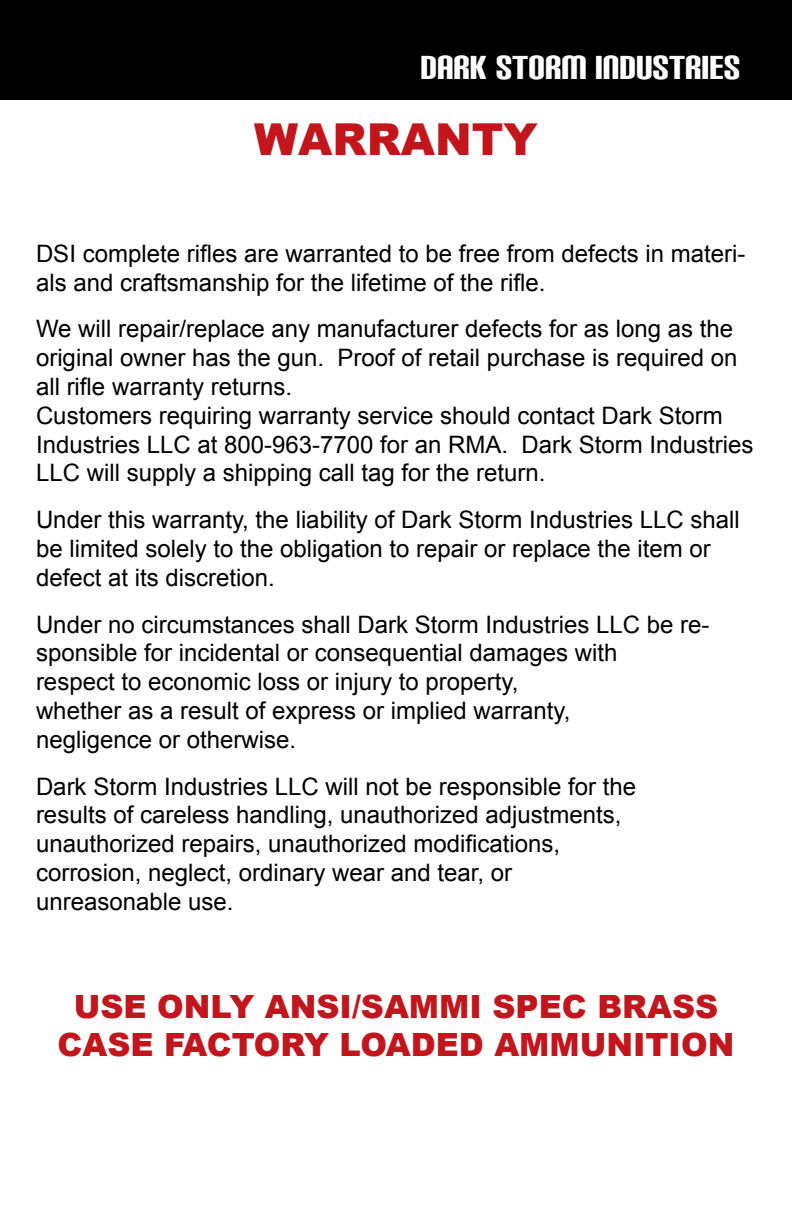
<style>
.page{position:relative;width:792px;height:1224px;background:#fff}
.page>*{position:absolute;margin:0;border:0;box-sizing:border-box;transform-origin:0 0}
.t1{font:900 44px "Arial";color:#c2151c}
.t2{font:40px "Carbon Block";color:#fff}
.t3{font:900 32px/38.4px "Arial";color:#c2151c;text-align:center}
.t4{font:24px/28.8px "Arial";color:#000}
</style>
<div class="page">
<div style="left:0;top:0;width:792px;height:100px;background:#000"></div>
<h2 class="t2" style="left:420px;top:48px;width:321px">DARK STORM INDUSTRIES</h2>
<h1 class="t1" style="left:254px;top:108px;width:285px">WARRANTY</h1>
<p class="t4" style="left:36px;top:239px;width:711px">DSI complete rifles are warranted to be free from defects in materi&shy;als and craftsmanship for the lifetime of the rifle.</p>
<p class="t4" style="left:36px;top:315px;width:719px">We will repair/replace any manufacturer defects for as long as the original owner has the gun. Proof of retail purchase is required on all rifle warranty returns.<br>Customers requiring warranty service should contact Dark Storm Industries LLC at 800-963-7700 for an RMA. Dark Storm Industries LLC will supply a shipping call tag for the return.</p>
<p class="t4" style="left:36px;top:506px;width:705px">Under this warranty, the liability of Dark Storm Industries LLC shall be limited solely to the obligation to repair or replace the item or defect at its discretion.</p>
<p class="t4" style="left:36px;top:610px;width:675px">Under no circumstances shall Dark Storm Industries LLC be re&shy;sponsible for incidental or consequential damages with<br>respect to economic loss or injury to property,<br>whether as a result of express or implied warranty,<br>negligence or otherwise.</p>
<p class="t4" style="left:36px;top:772px;width:602px">Dark Storm Industries LLC will not be responsible for the results of careless handling, unauthorized adjustments, unauthorized repairs, unauthorized modifications, corrosion, neglect, ordinary wear and tear, or unreasonable use.</p>
<h3 class="t3" style="left:58px;top:986px;width:678px">USE ONLY ANSI/SAMMI SPEC BRASS<br>CASE FACTORY LOADED AMMUNITION</h3>
</div>
